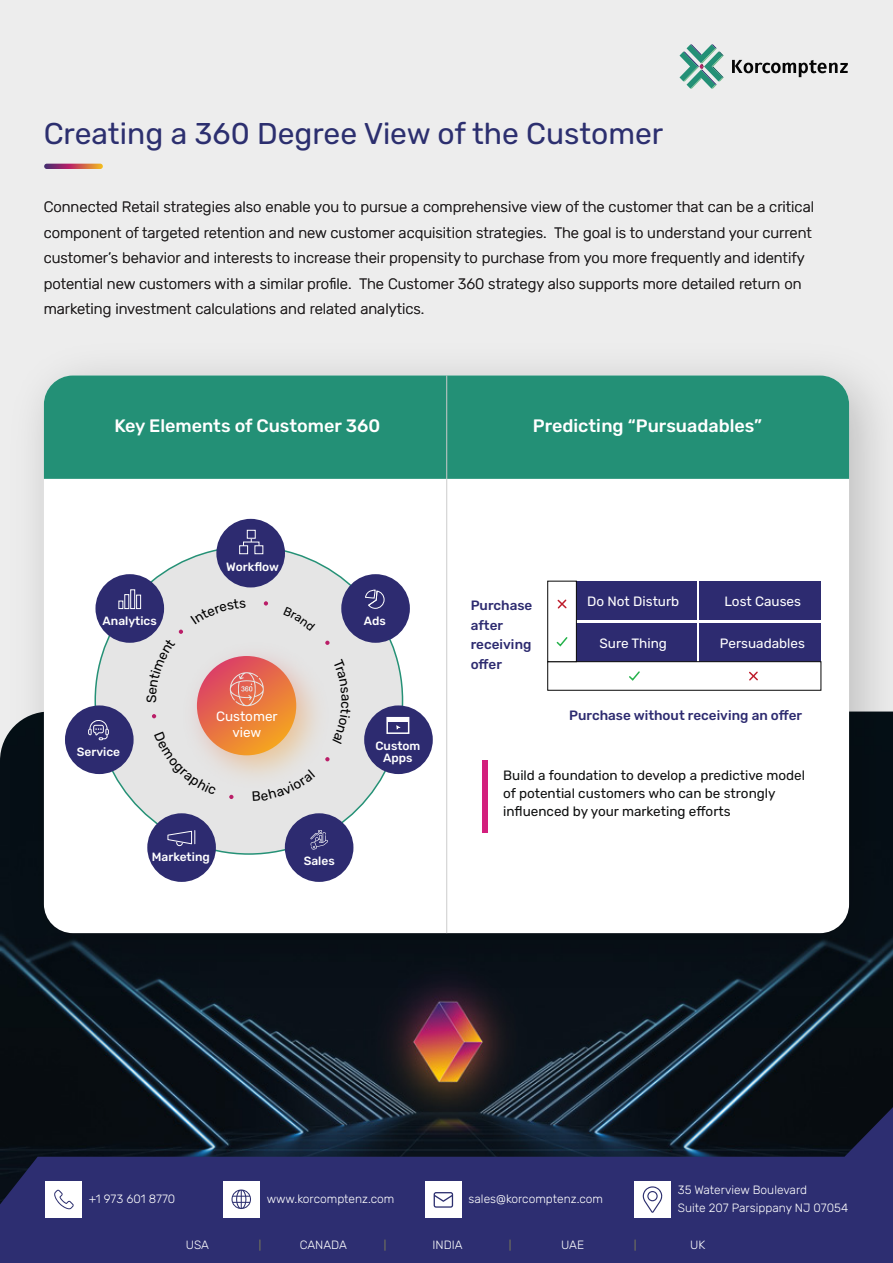
<style>
.page{position:relative;width:893px;height:1263px;background:#ededed}
.page>*{position:absolute;margin:0;border:0;box-sizing:border-box;transform-origin:0 0}
.t1{font:30px "Rubik";color:#2c2f6f}
.t2{font:500 18px "Rubik";color:#fff}
.t3{font:300 15px/25.5px "Rubik";color:#3d3d3d}
.t4{font:13.5px/18px "Rubik";color:#0f1010}
.t5{font:500 13.5px/19.5px "Rubik";color:#2d2b70}
.t6{font:13.5px/16.2px "Rubik";color:#fff;text-align:center}
.t7{font:300 12px/18px "Rubik";color:#fff}
.t8{font:500 12px/12px "Rubik";color:#fff;text-align:center}
</style>
<div class="page">
<svg style="left:679px;top:44px;width:45px;height:45px"></svg>
<svg style="left:732px;top:60px;width:116px;height:17px"></svg>
<img style="left:0;top:1008px;width:893px;height:99px">
<svg style="left:0;top:1107px;width:893px;height:156px;background:#232758"></svg>
<div style="left:45px;top:1181px;width:37px;height:36px;background:#fff"></div>
<svg style="left:54px;top:1189px;width:20px;height:20px"></svg>
<div style="left:223px;top:1181px;width:36px;height:36px;background:#fff"></div>
<svg style="left:231px;top:1189px;width:20px;height:20px"></svg>
<div style="left:425px;top:1182px;width:36px;height:36px;background:#fff"></div>
<svg style="left:434px;top:1192px;width:19px;height:16px"></svg>
<div style="left:634px;top:1181px;width:37px;height:37px;background:#fff"></div>
<svg style="left:643px;top:1186px;width:19px;height:27px"></svg>
<svg style="left:259px;top:1240px;width:2px;height:10px"></svg>
<svg style="left:384px;top:1240px;width:2px;height:10px"></svg>
<svg style="left:509px;top:1240px;width:2px;height:10px"></svg>
<svg style="left:634px;top:1240px;width:2px;height:10px"></svg>
<svg style="left:44px;top:164px;width:59px;height:5px"></svg>
<img style="left:0;top:369px;width:893px;height:639px">
<div style="left:44px;top:375px;width:805px;height:558px;background:#fff;border-radius:29px"></div>
<div style="left:44px;top:375px;width:805px;height:104px;background:#239076"></div>
<div style="left:95px;top:547px;width:307px;height:307px;background:#e5e5e5;border-radius:50%"></div>
<svg style="left:264px;top:601px;width:4px;height:4px"></svg>
<img style="left:152px;top:614px;width:207px;height:204px">
<svg style="left:197px;top:656px;width:99px;height:99px;background:#e87441"></svg>
<div style="left:364px;top:705px;width:69px;height:69px;background:#2d2b70;border-radius:50%"></div>
<div style="left:65px;top:705px;width:69px;height:69px;background:#2d2b70;border-radius:50%"></div>
<div style="left:285px;top:813px;width:68px;height:69px;background:#2d2b70;border-radius:50%"></div>
<div style="left:147px;top:813px;width:69px;height:69px;background:#2d2b70;border-radius:50%"></div>
<div style="left:341px;top:574px;width:69px;height:69px;background:#2d2b70;border-radius:50%"></div>
<div style="left:216px;top:519px;width:69px;height:68px;background:#2d2b70;border-radius:50%"></div>
<div style="left:95px;top:574px;width:69px;height:69px;background:#2d2b70;border-radius:50%"></div>
<div style="left:247px;top:530px;width:9px;height:9px;border:1px solid #fff"></div>
<div style="left:239px;top:545px;width:9px;height:9px;border:1px solid #fff"></div>
<div style="left:255px;top:545px;width:8px;height:9px;border:1px solid #fff"></div>
<div style="left:243px;top:542px;width:16px;height:4px;border:1px solid #fff"></div>
<svg style="left:365px;top:589px;width:20px;height:20px"></svg>
<svg style="left:310px;top:830px;width:18px;height:20px"></svg>
<svg style="left:167px;top:830px;width:28px;height:16px"></svg>
<svg style="left:88px;top:720px;width:21px;height:20px"></svg>
<div style="left:118px;top:601px;width:5px;height:8px;border:1px solid #fff"></div>
<div style="left:124px;top:594px;width:5px;height:15px;border:1px solid #fff"></div>
<div style="left:130px;top:589px;width:5px;height:20px;border:1px solid #fff"></div>
<div style="left:136px;top:595px;width:5px;height:14px;border:1px solid #fff"></div>
<div style="left:386px;top:717px;width:23px;height:17px;border:2px solid #fff"></div>
<svg style="left:396px;top:725px;width:4px;height:4px"></svg>
<hr style="left:388px;top:718px;width:21px;height:4px;background:#fdfdff">
<svg style="left:230px;top:672px;width:34px;height:34px"></svg>
<hr style="left:446px;top:375px;width:1px;height:558px;background:#ccc">
<div style="left:575px;top:581px;width:122px;height:38px;background:#2d2b70"></div>
<div style="left:575px;top:623px;width:122px;height:39px;background:#2d2b70"></div>
<div style="left:699px;top:581px;width:122px;height:38px;background:#2d2b70"></div>
<div style="left:699px;top:623px;width:122px;height:39px;background:#2d2b70"></div>
<div style="left:547px;top:661px;width:274px;height:30px;background:#fff;border:1px solid #070707"></div>
<svg style="left:629px;top:671px;width:11px;height:10px"></svg>
<svg style="left:749px;top:671px;width:9px;height:10px"></svg>
<div style="left:547px;top:581px;width:30px;height:81px;background:#fff;border:1px solid #070707"></div>
<svg style="left:556px;top:637px;width:12px;height:10px"></svg>
<svg style="left:557px;top:599px;width:10px;height:10px"></svg>
<div style="left:482px;top:760px;width:5px;height:72px;background:#d31f7d"></div>
<svg style="left:191px;top:614px;width:55px;height:10px"></svg>
<svg style="left:147px;top:630px;width:36px;height:73px"></svg>
<svg style="left:284px;top:614px;width:31px;height:17px"></svg>
<svg style="left:332px;top:658px;width:19px;height:86px"></svg>
<svg style="left:252px;top:769px;width:63px;height:32px"></svg>
<svg style="left:154px;top:731px;width:62px;height:64px"></svg>
<h1 class="t1" style="left:44px;top:117px;width:621px">Creating a 360 Degree View of the Customer</h1>
<p class="t3" style="left:44px;top:195px;width:772px">Connected Retail strategies also enable you to pursue a comprehensive view of the customer that can be a critical component of targeted retention and new customer acquisition strategies. The goal is to understand your current customer’s behavior and interests to increase their propensity to purchase from you more frequently and identify potential new customers with a similar profile. The Customer 360 strategy also supports more detailed return on marketing investment calculations and related analytics.</p>
<p class="t2" style="left:114px;top:415px;width:267px">Key Elements of Customer 360</p>
<p class="t2" style="left:533px;top:415px;width:231px">Predicting “Pursuadables”</p>
<p class="t8" style="left:103px;top:615px;width:56px">Analytics</p>
<p class="t8" style="left:77px;top:746px;width:45px">Service</p>
<p class="t8" style="left:226px;top:561px;width:54px">Workflow</p>
<p class="t6" style="left:216px;top:709px;width:63px">Customer view</p>
<p class="t8" style="left:364px;top:615px;width:23px">Ads</p>
<p class="t8" style="left:375px;top:740px;width:47px">Custom<br>Apps</p>
<p class="t8" style="left:152px;top:851px;width:60px">Marketing</p>
<p class="t8" style="left:304px;top:855px;width:32px">Sales</p>
<p class="t5" style="left:471px;top:596px;width:63px">Purchase after receiving offer</p>
<p class="t6" style="left:587px;top:593px;width:94px">Do Not Disturb</p>
<p class="t6" style="left:724px;top:593px;width:78px">Lost Causes</p>
<p class="t6" style="left:599px;top:636px;width:69px">Sure Thing</p>
<p class="t6" style="left:720px;top:636px;width:86px">Persuadables</p>
<p class="t5" style="left:569px;top:706px;width:235px">Purchase without receiving an offer</p>
<p class="t4" style="left:503px;top:767px;width:303px">Build a foundation to develop a predictive model of potential customers who can be strongly influenced by your marketing efforts</p>
<p class="t7" style="left:89px;top:1190px;width:88px">+1 973 601 8770</p>
<p class="t7" style="left:267px;top:1190px;width:129px">www.korcomptenz.com</p>
<p class="t7" style="left:469px;top:1190px;width:136px">sales@korcomptenz.com</p>
<p class="t7" style="left:678px;top:1181px;width:172px">35 Waterview Boulevard<br>Suite 207 Parsippany NJ 07054</p>
<p class="t7" style="left:186px;top:1236px;width:25px">USA</p>
<p class="t7" style="left:300px;top:1236px;width:49px">CANADA</p>
<p class="t7" style="left:433px;top:1236px;width:32px">INDIA</p>
<p class="t7" style="left:561px;top:1236px;width:25px">UAE</p>
<p class="t7" style="left:690px;top:1236px;width:17px">UK</p>
</div>
